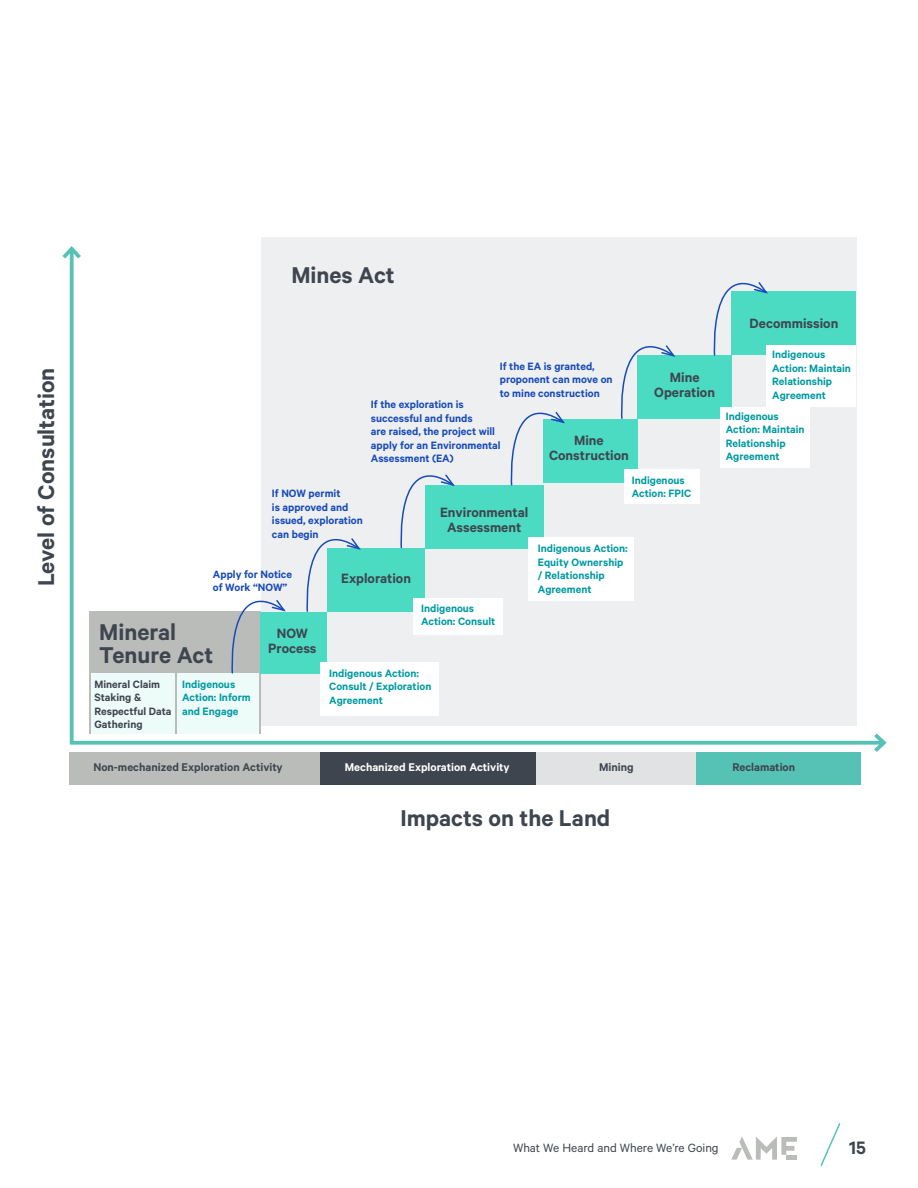
<style>
.page{position:relative;width:918px;height:1188px;background:#fff}
.page>*{position:absolute;margin:0;border:0;box-sizing:border-box;transform-origin:0 0}
.t1{font:600 25.65px/22.8px "Calibre";color:#3f454f}
.t2{font:600 20.25px "Calibre";color:#3f454f}
.t3{font:600 15.15px/15px "Calibre";color:#3f454f;text-align:center}
.t4{font:13.5px "Calibre";color:#3f454f}
.t5{font:600 12.6px "Calibre";color:#3f454f}
.t6{font:600 12.6px "Calibre";color:#fff}
.t7{font:600 12px/13.5px "Calibre";color:#019aa2}
.t8{font:600 12px/13.5px "Calibre";color:#174bb8}
.t9{font:600 12px/13.5px "Calibre";color:#3f454f}
</style>
<div class="page">
<svg style="left:731px;top:1137px;width:66px;height:23px"></svg>
<div style="left:786px;top:1155px;width:11px;height:5px;background:#babcb9"></div>
<svg style="left:820px;top:1123px;width:21px;height:43px"></svg>
<div style="left:69px;top:752px;width:253px;height:32px;background:#babcb9"></div>
<div style="left:320px;top:752px;width:216px;height:32px;background:#3f454f"></div>
<div style="left:536px;top:752px;width:159px;height:32px;background:#e1e2e3"></div>
<div style="left:696px;top:752px;width:165px;height:32px;background:#56c2b6"></div>
<div style="left:261px;top:238px;width:595px;height:488px;background:#eeeff0"></div>
<div style="left:89px;top:612px;width:171px;height:122px;background:#babcb9"></div>
<div style="left:260px;top:612px;width:67px;height:62px;background:#4adbc2"></div>
<div style="left:327px;top:549px;width:98px;height:63px;background:#4adbc2"></div>
<div style="left:425px;top:486px;width:118px;height:63px;background:#4adbc2"></div>
<div style="left:543px;top:419px;width:95px;height:63px;background:#4adbc2"></div>
<div style="left:638px;top:356px;width:94px;height:63px;background:#4adbc2"></div>
<div style="left:732px;top:292px;width:124px;height:63px;background:#4adbc2"></div>
<div style="left:320px;top:662px;width:118px;height:53px;background:#fff"></div>
<div style="left:413px;top:598px;width:90px;height:36px;background:#fff"></div>
<div style="left:529px;top:537px;width:105px;height:63px;background:#fff"></div>
<div style="left:624px;top:470px;width:76px;height:34px;background:#fff"></div>
<div style="left:720px;top:407px;width:90px;height:60px;background:#fff"></div>
<div style="left:767px;top:346px;width:89px;height:61px;background:#fff"></div>
<div style="left:91px;top:674px;width:84px;height:60px;background:#edfbf9"></div>
<div style="left:177px;top:674px;width:82px;height:60px;background:#edfbf9"></div>
<svg style="left:70px;top:263px;width:4px;height:478px;background:#67c8bd"></svg>
<svg style="left:62px;top:246px;width:19px;height:17px"></svg>
<svg style="left:70px;top:741px;width:800px;height:4px;background:#65c7bc"></svg>
<svg style="left:870px;top:733px;width:17px;height:19px"></svg>
<svg style="left:226px;top:600px;width:60px;height:74px"></svg>
<svg style="left:306px;top:538px;width:57px;height:74px"></svg>
<svg style="left:395px;top:474px;width:62px;height:75px"></svg>
<svg style="left:505px;top:412px;width:62px;height:74px"></svg>
<svg style="left:620px;top:345px;width:57px;height:74px"></svg>
<svg style="left:708px;top:282px;width:62px;height:75px"></svg>
<h1 class="t1" style="left:34px;top:586px;width:220px;rotate:-90deg">Level of Consultation</h1>
<h1 class="t1" style="left:291px;top:263px;width:105px">Mines Act</h1>
<p class="t8" style="left:272px;top:487px;width:92px">If NOW permit<br>is approved and issued, exploration can begin</p>
<p class="t8" style="left:500px;top:359px;width:114px">If the EA is granted, proponent can move on to mine construction</p>
<p class="t8" style="left:371px;top:397px;width:131px">If the exploration is successful and funds<br>are raised, the project will apply for an Environmental<br>Assessment (EA)</p>
<p class="t3" style="left:549px;top:433px;width:81px">Mine<br>Construction</p>
<p class="t3" style="left:654px;top:369px;width:62px">Mine<br>Operation</p>
<p class="t3" style="left:440px;top:504px;width:90px">Environmental<br>Assessment</p>
<p class="t7" style="left:632px;top:473px;width:61px">Indigenous<br>Action: FPIC</p>
<p class="t8" style="left:213px;top:567px;width:81px">Apply for Notice of Work “NOW”</p>
<h1 class="t1" style="left:99px;top:620px;width:115px">Mineral<br>Tenure Act</h1>
<p class="t9" style="left:94px;top:677px;width:78px">Mineral Claim<br>Staking &amp;<br>Respectful Data<br>Gathering</p>
<p class="t7" style="left:182px;top:677px;width:70px">Indigenous<br>Action: Inform and Engage</p>
<p class="t3" style="left:268px;top:625px;width:50px">NOW<br>Process</p>
<p class="t3" style="left:341px;top:571px;width:71px">Exploration</p>
<p class="t7" style="left:421px;top:601px;width:76px">Indigenous<br>Action: Consult</p>
<p class="t7" style="left:329px;top:666px;width:104px">Indigenous Action:<br>Consult / Exploration<br>Agreement</p>
<p class="t7" style="left:538px;top:541px;width:91px">Indigenous Action:<br>Equity Ownership / Relationship<br>Agreement</p>
<p class="t3" style="left:750px;top:315px;width:90px">Decommission</p>
<p class="t7" style="left:772px;top:348px;width:80px">Indigenous<br>Action: Maintain<br>Relationship<br>Agreement</p>
<p class="t7" style="left:726px;top:409px;width:80px">Indigenous<br>Action: Maintain<br>Relationship<br>Agreement</p>
<p class="t5" style="left:93px;top:760px;width:191px">Non-mechanized Exploration Activity</p>
<p class="t6" style="left:345px;top:760px;width:166px">Mechanized Exploration Activity</p>
<p class="t5" style="left:599px;top:760px;width:36px">Mining</p>
<p class="t5" style="left:732px;top:760px;width:64px">Reclamation</p>
<h1 class="t1" style="left:400px;top:806px;width:211px">Impacts on the Land</h1>
<p class="t4" style="left:513px;top:1139px;width:207px">What We Heard and Where We’re Going</p>
<h2 class="t2" style="left:849px;top:1135px;width:18px">15</h2>
</div>
